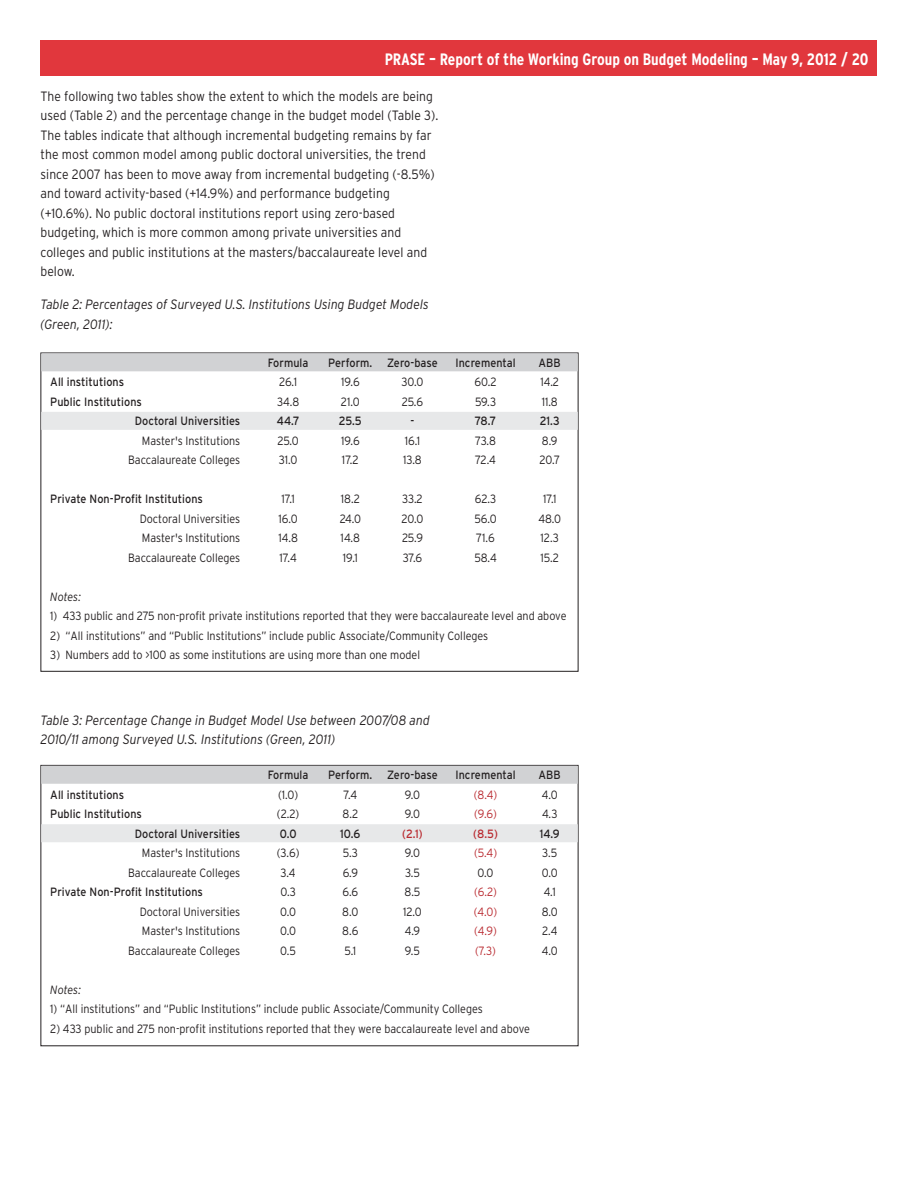
<style>
.page{position:relative;width:918px;height:1188px;background:#fff}
.page>*{position:absolute;margin:0;border:0;box-sizing:border-box;transform-origin:0 0}
.t1{font:700 condensed 16.5px "Interstate";color:#fff}
.t2{font:300 13.5px/19.5px "Interstate";letter-spacing:.005em;color:#231f20;scale:.9 1}
.t3{font:italic 300 13.5px/19.5px "Interstate";letter-spacing:.005em;color:#231f20;scale:.9 1}
.t4{font:300 12px "Interstate";color:#231f20;scale:.9 1}
.t5{font:12px "Interstate";letter-spacing:.005em;color:#231f20;scale:.9 1}
.t6{font:300 12px "Interstate";color:#b92a30;scale:.9 1}
.t7{font:italic 300 12px "Interstate";letter-spacing:-.005em;color:#231f20;scale:.9 1}
.t8{font:12px "Interstate";color:#b92a30;scale:.9 1}
</style>
<div class="page">
<div style="left:40px;top:40px;width:837px;height:36px;background:#e1373d"></div>
<div style="left:41px;top:353px;width:537px;height:18px;background:#d1d2d4"></div>
<div style="left:41px;top:412px;width:537px;height:18px;background:#e7e8e9"></div>
<div style="left:41px;top:766px;width:537px;height:18px;background:#d1d2d4"></div>
<div style="left:41px;top:824px;width:537px;height:18px;background:#e7e8e9"></div>
<h1 class="t1" style="left:385px;top:50px;width:485px">PRASE – Report of the Working Group on Budget Modeling – May 9, 2012 / 20</h1>
<p class="t2" style="left:41px;top:86px;width:444px">The following two tables show the extent to which the models are being used (Table 2) and the percentage change in the budget model (Table 3).<br>The tables indicate that although incremental budgeting remains by far the most common model among public doctoral universities, the trend since 2007 has been to move away from incremental budgeting (-8.5%) and toward activity-based (+14.9%) and performance budgeting (+10.6%). No public doctoral institutions report using zero-based budgeting, which is more common among private universities and colleges and public institutions at the masters/baccalaureate level and below.</p>
<p class="t3" style="left:41px;top:295px;width:433px">Table 2: Percentages of Surveyed U.S. Institutions Using Budget Models (Green, 2011):</p>
<p class="t5" style="left:268px;top:356px;width:46px">Formula</p>
<p class="t5" style="left:328px;top:356px;width:123px">Perform. Zero-base</p>
<p class="t5" style="left:456px;top:356px;width:68px">Incremental</p>
<p class="t5" style="left:539px;top:356px;width:26px">ABB</p>
<p class="t5" style="left:50px;top:375px;width:84px">All institutions</p>
<p class="t4" style="left:279px;top:375px;width:21px">26.1</p>
<p class="t4" style="left:341px;top:375px;width:22px">19.6</p>
<p class="t4" style="left:402px;top:375px;width:26px">30.0</p>
<p class="t4" style="left:475px;top:375px;width:26px">60.2</p>
<p class="t4" style="left:540px;top:375px;width:22px">14.2</p>
<p class="t5" style="left:50px;top:395px;width:103px">Public Institutions</p>
<p class="t4" style="left:277px;top:395px;width:26px">34.8</p>
<p class="t4" style="left:341px;top:395px;width:22px">21.0</p>
<p class="t4" style="left:402px;top:395px;width:25px">25.6</p>
<p class="t4" style="left:475px;top:395px;width:25px">59.3</p>
<p class="t4" style="left:542px;top:395px;width:19px">11.8</p>
<p class="t5" style="left:135px;top:414px;width:119px">Doctoral Universities</p>
<p class="t5" style="left:277px;top:414px;width:27px">44.7</p>
<p class="t5" style="left:339px;top:414px;width:27px">25.5</p>
<p class="t5" style="left:411px;top:414px;width:6px">-</p>
<p class="t5" style="left:475px;top:414px;width:25px">78.7</p>
<p class="t5" style="left:540px;top:414px;width:24px">21.3</p>
<p class="t4" style="left:142px;top:434px;width:111px">Master's Institutions</p>
<p class="t4" style="left:277px;top:434px;width:25px">25.0</p>
<p class="t4" style="left:341px;top:434px;width:22px">19.6</p>
<p class="t4" style="left:405px;top:434px;width:19px">16.1</p>
<p class="t4" style="left:475px;top:434px;width:25px">73.8</p>
<p class="t4" style="left:542px;top:434px;width:19px">8.9</p>
<p class="t4" style="left:128px;top:453px;width:126px">Baccalaureate Colleges</p>
<p class="t4" style="left:279px;top:453px;width:22px">31.0</p>
<p class="t4" style="left:342px;top:453px;width:20px">17.2</p>
<p class="t4" style="left:403px;top:453px;width:22px">13.8</p>
<p class="t4" style="left:475px;top:453px;width:25px">72.4</p>
<p class="t4" style="left:539px;top:453px;width:24px">20.7</p>
<p class="t5" style="left:50px;top:492px;width:171px">Private Non-Profit Institutions</p>
<p class="t4" style="left:281px;top:492px;width:16px">17.1</p>
<p class="t4" style="left:341px;top:492px;width:23px">18.2</p>
<p class="t4" style="left:402px;top:492px;width:24px">33.2</p>
<p class="t4" style="left:475px;top:492px;width:25px">62.3</p>
<p class="t4" style="left:543px;top:492px;width:16px">17.1</p>
<p class="t4" style="left:140px;top:512px;width:113px">Doctoral Universities</p>
<p class="t4" style="left:279px;top:512px;width:23px">16.0</p>
<p class="t4" style="left:340px;top:512px;width:25px">24.0</p>
<p class="t4" style="left:402px;top:512px;width:26px">20.0</p>
<p class="t4" style="left:474px;top:512px;width:26px">56.0</p>
<p class="t4" style="left:538px;top:512px;width:27px">48.0</p>
<p class="t4" style="left:142px;top:531px;width:111px">Master's Institutions</p>
<p class="t4" style="left:278px;top:531px;width:23px">14.8</p>
<p class="t4" style="left:341px;top:531px;width:23px">14.8</p>
<p class="t4" style="left:402px;top:531px;width:25px">25.9</p>
<p class="t4" style="left:476px;top:531px;width:22px">71.6</p>
<p class="t4" style="left:541px;top:531px;width:22px">12.3</p>
<p class="t4" style="left:128px;top:551px;width:126px">Baccalaureate Colleges</p>
<p class="t4" style="left:280px;top:551px;width:21px">17.4</p>
<p class="t4" style="left:343px;top:551px;width:18px">19.1</p>
<p class="t4" style="left:403px;top:551px;width:23px">37.6</p>
<p class="t4" style="left:474px;top:551px;width:26px">58.4</p>
<p class="t4" style="left:541px;top:551px;width:22px">15.2</p>
<p class="t7" style="left:50px;top:590px;width:36px">Notes:</p>
<p class="t4" style="left:50px;top:609px;width:575px">1) 433 public and 275 non-profit private institutions reported that they were baccalaureate level and above</p>
<p class="t4" style="left:50px;top:629px;width:488px">2) “All institutions” and “Public Institutions” include public Associate/Community Colleges</p>
<p class="t4" style="left:50px;top:648px;width:412px">3) Numbers add to &gt;100 as some institutions are using more than one model</p>
<p class="t3" style="left:41px;top:710px;width:434px">Table 3: Percentage Change in Budget Model Use between 2007/08 and<br>2010/11 among Surveyed U.S. Institutions (Green, 2011)</p>
<p class="t5" style="left:268px;top:768px;width:46px">Formula</p>
<p class="t5" style="left:328px;top:768px;width:123px">Perform. Zero-base</p>
<p class="t5" style="left:456px;top:768px;width:68px">Incremental</p>
<p class="t5" style="left:539px;top:768px;width:26px">ABB</p>
<p class="t5" style="left:50px;top:788px;width:84px">All institutions</p>
<p class="t4" style="left:278px;top:788px;width:24px">(1.0)</p>
<p class="t4" style="left:343px;top:788px;width:17px">7.4</p>
<p class="t4" style="left:405px;top:788px;width:19px">9.0</p>
<p class="t6" style="left:474px;top:788px;width:28px">(8.4)</p>
<p class="t4" style="left:542px;top:788px;width:19px">4.0</p>
<p class="t5" style="left:50px;top:807px;width:103px">Public Institutions</p>
<p class="t4" style="left:277px;top:807px;width:26px">(2.2)</p>
<p class="t4" style="left:343px;top:807px;width:19px">8.2</p>
<p class="t4" style="left:405px;top:807px;width:19px">9.0</p>
<p class="t6" style="left:474px;top:807px;width:27px">(9.6)</p>
<p class="t4" style="left:542px;top:807px;width:19px">4.3</p>
<p class="t5" style="left:135px;top:827px;width:119px">Doctoral Universities</p>
<p class="t5" style="left:280px;top:827px;width:20px">0.0</p>
<p class="t5" style="left:340px;top:827px;width:24px">10.6</p>
<p class="t8" style="left:402px;top:827px;width:24px">(2.1)</p>
<p class="t8" style="left:473px;top:827px;width:29px">(8.5)</p>
<p class="t5" style="left:540px;top:827px;width:24px">14.9</p>
<p class="t4" style="left:142px;top:846px;width:111px">Master's Institutions</p>
<p class="t4" style="left:277px;top:846px;width:27px">(3.6)</p>
<p class="t4" style="left:343px;top:846px;width:18px">5.3</p>
<p class="t4" style="left:405px;top:846px;width:19px">9.0</p>
<p class="t6" style="left:474px;top:846px;width:27px">(5.4)</p>
<p class="t4" style="left:542px;top:846px;width:18px">3.5</p>
<p class="t4" style="left:128px;top:866px;width:126px">Baccalaureate Colleges</p>
<p class="t4" style="left:281px;top:866px;width:18px">3.4</p>
<p class="t4" style="left:343px;top:866px;width:19px">6.9</p>
<p class="t4" style="left:405px;top:866px;width:18px">3.5</p>
<p class="t4" style="left:478px;top:866px;width:19px">0.0</p>
<p class="t4" style="left:542px;top:866px;width:19px">0.0</p>
<p class="t5" style="left:50px;top:885px;width:171px">Private Non-Profit Institutions</p>
<p class="t4" style="left:280px;top:885px;width:19px">0.3</p>
<p class="t4" style="left:342px;top:885px;width:19px">6.6</p>
<p class="t4" style="left:405px;top:885px;width:19px">8.5</p>
<p class="t6" style="left:474px;top:885px;width:27px">(6.2)</p>
<p class="t4" style="left:544px;top:885px;width:15px">4.1</p>
<p class="t4" style="left:140px;top:905px;width:113px">Doctoral Universities</p>
<p class="t4" style="left:280px;top:905px;width:19px">0.0</p>
<p class="t4" style="left:342px;top:905px;width:19px">8.0</p>
<p class="t4" style="left:403px;top:905px;width:22px">12.0</p>
<p class="t6" style="left:474px;top:905px;width:27px">(4.0)</p>
<p class="t4" style="left:542px;top:905px;width:19px">8.0</p>
<p class="t4" style="left:142px;top:924px;width:111px">Master's Institutions</p>
<p class="t4" style="left:280px;top:924px;width:19px">0.0</p>
<p class="t4" style="left:342px;top:924px;width:19px">8.6</p>
<p class="t4" style="left:405px;top:924px;width:19px">4.9</p>
<p class="t6" style="left:474px;top:924px;width:27px">(4.9)</p>
<p class="t4" style="left:542px;top:924px;width:19px">2.4</p>
<p class="t4" style="left:128px;top:944px;width:126px">Baccalaureate Colleges</p>
<p class="t4" style="left:280px;top:944px;width:19px">0.5</p>
<p class="t4" style="left:344px;top:944px;width:15px">5.1</p>
<p class="t4" style="left:405px;top:944px;width:18px">9.5</p>
<p class="t6" style="left:475px;top:944px;width:25px">(7.3)</p>
<p class="t4" style="left:542px;top:944px;width:19px">4.0</p>
<p class="t7" style="left:50px;top:983px;width:36px">Notes:</p>
<p class="t4" style="left:50px;top:1002px;width:482px">1) “All institutions” and “Public Institutions” include public Associate/Community Colleges</p>
<p class="t4" style="left:50px;top:1022px;width:535px">2) 433 public and 275 non-profit institutions reported that they were baccalaureate level and above</p>
</div>
